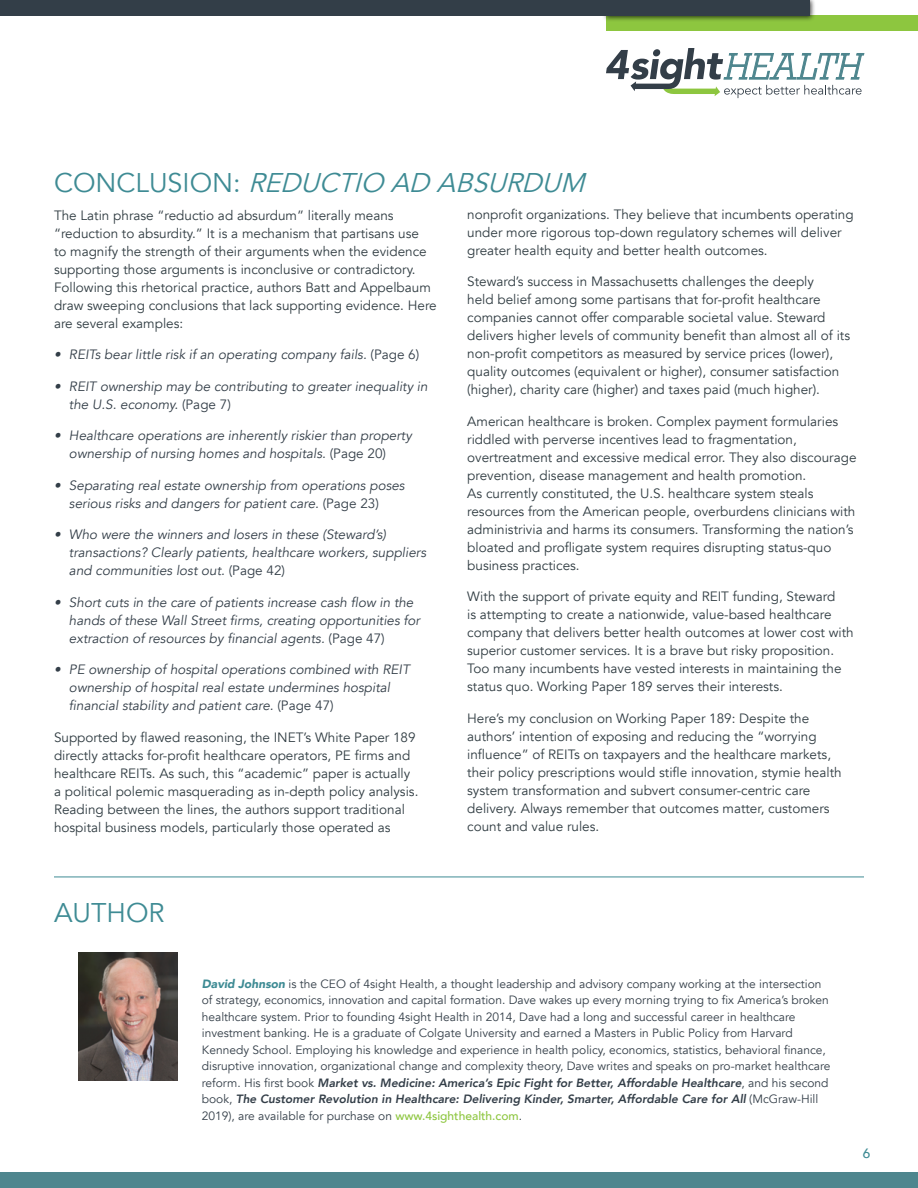
<style>
.page{position:relative;width:918px;height:1188px;background:#fff}
.page>*{position:absolute;margin:0;border:0;box-sizing:border-box;transform-origin:0 0}
.t1{font:italic 27px "Avenir";color:#3e8b94}
.t2{font:27px "Avenir";color:#3e8b94}
.t3{font:13.5px/18px "Avenir";color:#303c42}
.t4{font:italic 13.5px/18px "Avenir";color:#333e48}
.t5{font:500 13.5px "Avenir";color:#3e8b94}
.t6{font:12px/16.5px "Avenir";color:#333e48}
.s1{font-style:normal}
.s2{font-weight:900;font-style:italic;color:#3e8b94}
.s3{font-weight:800;font-style:italic}
.s4{font-weight:500;color:#8dc63f}
</style>
<div class="page">
<img style="left:78px;top:952px;width:100px;height:128px">
<hr style="left:54px;top:877px;width:810px;height:1px;background:#3e8b94">
<div style="left:0;top:1172px;width:918px;height:16px;background:#4e868e"></div>
<svg style="left:606px;top:48px;width:258px;height:50px"></svg>
<div style="left:606px;top:16px;width:312px;height:15px;background:#8dc63f"></div>
<div style="left:602px;top:0;width:214px;height:22px;background:#000;opacity:.75"></div>
<div style="left:0;top:0;width:810px;height:16px;background:#333e48"></div>
<h1 class="t1" style="left:54px;top:167px;width:541px"><span class="s1">C O N C L U S I O N :</span> REDUCTIO AD ABSURDUM</h1>
<p class="t3" style="left:54px;top:206px;width:384px">The Latin phrase “reductio ad absurdum” literally means “reduction to absurdity.” It is a mechanism that partisans use<br>to magnify the strength of their arguments when the evidence supporting those arguments is inconclusive or contradictory.<br>Following this rhetorical practice, authors Batt and Appelbaum draw sweeping conclusions that lack supporting evidence. Here are several examples:</p>
<p class="t4" style="left:54px;top:346px;width:367px">• REITs bear little risk if an operating company fails. <span class="s1">(Page 6)</span></p>
<p class="t4" style="left:69px;top:377px;width:360px;text-indent:-15px">• REIT ownership may be contributing to greater inequality in the U.S. economy. <span class="s1">(Page 7)</span></p>
<p class="t4" style="left:69px;top:427px;width:344px;text-indent:-15px">• Healthcare operations are inherently riskier than property ownership of nursing homes and hospitals. <span class="s1">(Page 20)</span></p>
<p class="t4" style="left:69px;top:476px;width:337px;text-indent:-15px">• Separating real estate ownership from operations poses serious risks and dangers for patient care. <span class="s1">(Page 23)</span></p>
<p class="t4" style="left:69px;top:526px;width:359px;text-indent:-15px">• Who were the winners and losers in these (Steward’s) transactions? Clearly patients, healthcare workers, suppliers and communities lost out. <span class="s1">(Page 42)</span></p>
<p class="t4" style="left:69px;top:593px;width:353px;text-indent:-15px">• Short cuts in the care of patients increase cash flow in the hands of these Wall Street firms, creating opportunities for extraction of resources by financial agents. <span class="s1">(Page 47)</span></p>
<p class="t4" style="left:69px;top:661px;width:342px;text-indent:-15px">• PE ownership of hospital operations combined with REIT ownership of hospital real estate undermines hospital financial stability and patient care. <span class="s1">(Page 47)</span></p>
<p class="t3" style="left:54px;top:728px;width:366px">Supported by flawed reasoning, the INET’s White Paper 189 directly attacks for-profit healthcare operators, PE firms and healthcare REITs. As such, this “academic” paper is actually a political polemic masquerading as in-depth policy analysis.<br>Reading between the lines, the authors support traditional hospital business models, particularly those operated as</p>
<h1 class="t2" style="left:54px;top:896px;width:112px">AUTHOR</h1>
<p class="t3" style="left:467px;top:205px;width:388px">nonprofit organizations. They believe that incumbents operating under more rigorous top-down regulatory schemes will deliver greater health equity and better health outcomes.</p>
<p class="t3" style="left:467px;top:273px;width:384px">Steward’s success in Massachusetts challenges the deeply<br>held belief among some partisans that for-profit healthcare companies cannot offer comparable societal value. Steward delivers higher levels of community benefit than almost all of its non-profit competitors as measured by service prices (lower), quality outcomes (equivalent or higher), consumer satisfaction (higher), charity care (higher) and taxes paid (much higher).</p>
<p class="t3" style="left:467px;top:412px;width:391px">American healthcare is broken. Complex payment formularies riddled with perverse incentives lead to fragmentation, overtreatment and excessive medical error. They also discourage prevention, disease management and health promotion.<br>As currently constituted, the U.S. healthcare system steals resources from the American people, overburdens clinicians with administrivia and harms its consumers. Transforming the nation’s bloated and profligate system requires disrupting status-quo business practices.</p>
<p class="t3" style="left:467px;top:588px;width:388px">With the support of private equity and REIT funding, Steward<br>is attempting to create a nationwide, value-based healthcare company that delivers better health outcomes at lower cost with superior customer services. It is a brave but risky proposition.<br>Too many incumbents have vested interests in maintaining the status quo. Working Paper 189 serves their interests.</p>
<p class="t3" style="left:467px;top:709px;width:376px">Here’s my conclusion on Working Paper 189: Despite the authors’ intention of exposing and reducing the “worrying influence” of REITs on taxpayers and the healthcare markets, their policy prescriptions would stifle innovation, stymie health system transformation and subvert consumer-centric care delivery. Always remember that outcomes matter, customers count and value rules.</p>
<p class="t6" style="left:202px;top:976px;width:630px"><span class="s2">David Johnson</span> is the CEO of 4sight Health, a thought leadership and advisory company working at the intersection of strategy, economics, innovation and capital formation. Dave wakes up every morning trying to fix America’s broken healthcare system. Prior to founding 4sight Health in 2014, Dave had a long and successful career in healthcare investment banking. He is a graduate of Colgate University and earned a Masters in Public Policy from Harvard Kennedy School. Employing his knowledge and experience in health policy, economics, statistics, behavioral finance, disruptive innovation, organizational change and complexity theory, Dave writes and speaks on pro-market healthcare reform. His first book <span class="s3">Market vs. Medicine: America’s Epic Fight for Better, Affordable Healthcare</span>, and his second book, <span class="s3">The Customer Revolution in Healthcare: Delivering Kinder, Smarter, Affordable Care for All</span> (McGraw-Hill 2019), are available for purchase on <span class="s4">www.4sighthealth.com</span>.</p>
<p class="t5" style="left:863px;top:1142px;width:9px">6</p>
</div>
